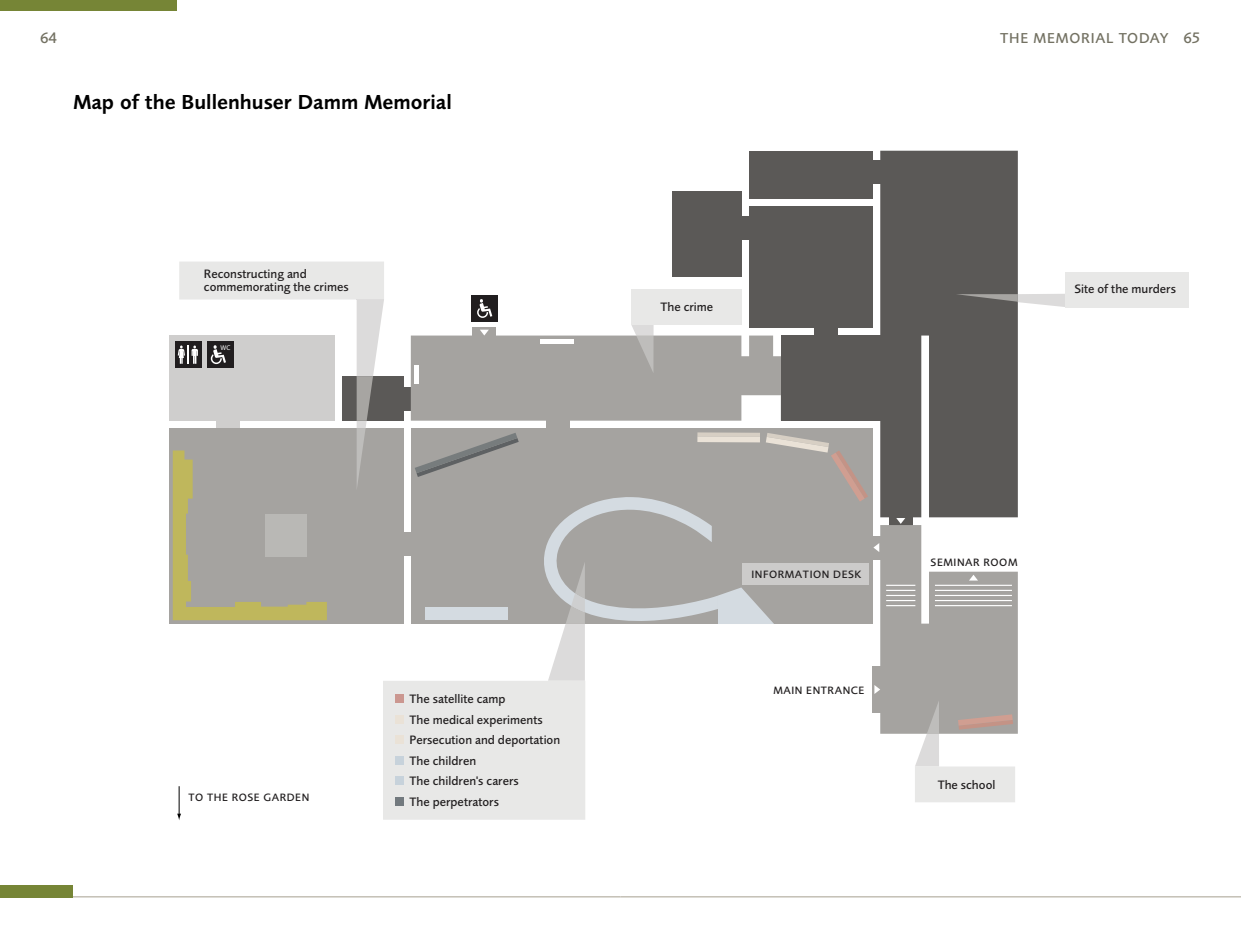
<style>
.page{position:relative;width:1241px;height:943px;background:#fff}
.page>*{position:absolute;margin:0;border:0;box-sizing:border-box;transform-origin:0 0}
.t1{font:21px "Foundry Sans Demi";color:#000}
.t2{font:500 15.75px "Foundry Sans";color:#737162}
.t3{font:500 14.88px "Foundry Sans";letter-spacing:.05em;color:#737162}
.t4{font:12.6px/20.5px "Foundry Sans Medium CE";color:#211e1f}
.t5{font:11.03px "Foundry Sans Medium CE";letter-spacing:.05em;color:#211e1f}
.t6{font:7px "Kade";color:#fff}
.s1{font-size:15.75px}
</style>
<div class="page">
<hr style="left:620px;top:896px;width:620px;height:1px;background:#b7b2a5">
<hr style="left:0;top:896px;width:620px;height:1px;background:#b7b2a5">
<div style="left:0;top:884px;width:72px;height:13px;background:#768536"></div>
<div style="left:0;top:0;width:176px;height:11px;background:#768536"></div>
<div style="left:866px;top:536px;width:23px;height:23px;background:#a5a3a0"></div>
<div style="left:889px;top:512px;width:23px;height:18px;background:#5b5957"></div>
<div style="left:749px;top:206px;width:123px;height:122px;background:#5b5957"></div>
<div style="left:749px;top:151px;width:123px;height:47px;background:#5b5957"></div>
<div style="left:672px;top:191px;width:69px;height:85px;background:#5b5957"></div>
<div style="left:169px;top:335px;width:165px;height:85px;background:#cfcecd"></div>
<div style="left:880px;top:151px;width:137px;height:366px;background:#5b5957"></div>
<div style="left:872px;top:666px;width:14px;height:46px;background:#a5a3a0"></div>
<div style="left:732px;top:217px;width:23px;height:23px;background:#5b5957"></div>
<div style="left:864px;top:161px;width:23px;height:23px;background:#5b5957"></div>
<div style="left:780px;top:335px;width:106px;height:85px;background:#5b5957"></div>
<svg style="left:955px;top:294px;width:109px;height:13px"></svg>
<svg style="left:873px;top:518px;width:144px;height:284px"></svg>
<div style="left:1064px;top:272px;width:124px;height:36px;background:#e8e8e7"></div>
<svg style="left:173px;top:261px;width:694px;height:559px"></svg>
<p class="t2" style="left:40px;top:28px;width:18px">64</p>
<p class="t3" style="left:1000px;top:29px;width:202px">THE MEMORIAL TODAY <span class="s1">65</span></p>
<h1 class="t1" style="left:73px;top:90px;width:380px">Map of the Bullenhuser Damm Memorial</h1>
<p class="t4" style="left:204px;top:267px;width:146px;line-height:12.6px">Reconstructing and commemorating the crimes</p>
<p class="t6" style="left:221px;top:344px;width:11px">WC</p>
<p class="t5" style="left:188px;top:791px;width:122px">TO THE ROSE GARDEN</p>
<p class="t4" style="left:409px;top:688px;width:152px">The satellite camp<br>The medical experiments<br>Persecution and deportation<br>The children<br>The children's carers<br>The perpetrators</p>
<p class="t4" style="left:660px;top:296px;width:54px">The crime</p>
<p class="t4" style="left:1074px;top:279px;width:103px">Site of the murders</p>
<p class="t5" style="left:751px;top:567px;width:112px">INFORMATION DESK</p>
<p class="t5" style="left:773px;top:684px;width:93px">MAIN ENTRANCE</p>
<p class="t5" style="left:930px;top:555px;width:88px">SEMINAR ROOM</p>
<p class="t4" style="left:937px;top:774px;width:59px">The school</p>
</div>
